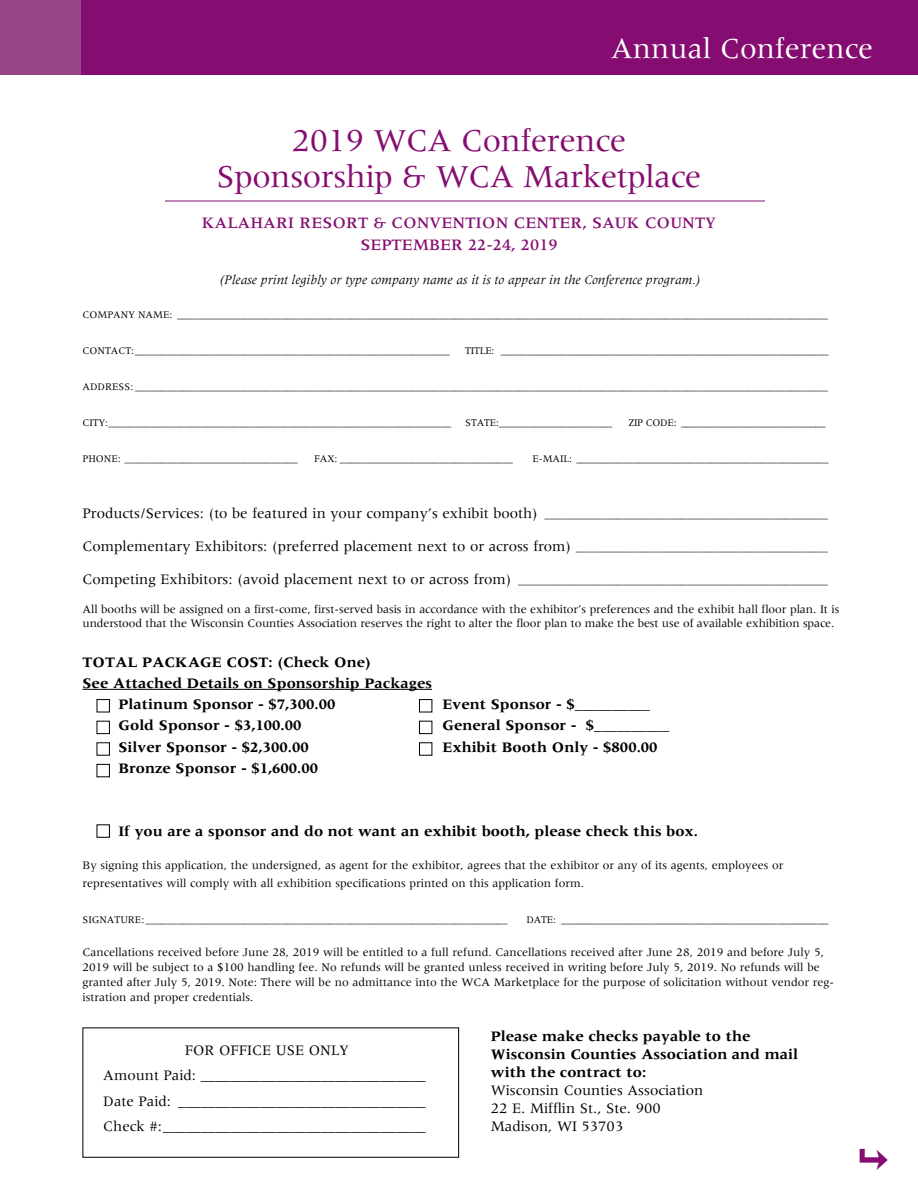
<style>
.page{position:relative;width:918px;height:1188px;background:#fff}
.page>*{position:absolute;margin:0;border:0;box-sizing:border-box;transform-origin:0 0}
.t1{font:33.75px "Pointers";color:#850c70}
.t2{font:33px/36px "Meridien";letter-spacing:-.01em;color:#850c70;text-align:center}
.t3{font:30px "Meridien";color:#fff}
.t4{font:500 16.5px/22.5px "Meridien";color:#850c70;text-align:center}
.t5{font:15px/25.5px "Meridien";color:#000;text-align:center}
.t6{font:700 15px/18px "Meridien";color:#000}
.t7{font:italic 13.5px "Meridien";color:#000}
.t8{font:12px/15px "Meridien";color:#000}
.t9{font:10.5px "Meridien";color:#000}
.s1{font-size:10.5px}
.s2{font-size:15px}
</style>
<div class="page">
<div style="left:0;top:0;width:918px;height:74px;background:#850c70"></div>
<div style="left:0;top:0;width:81px;height:74px;background:#964585"></div>
<hr style="left:82px;top:689px;width:350px;height:1px;background:#000">
<div style="left:97px;top:699px;width:13px;height:13px;border:1px solid #000"></div>
<div style="left:97px;top:721px;width:13px;height:13px;border:1px solid #000"></div>
<div style="left:419px;top:699px;width:13px;height:13px;border:1px solid #000"></div>
<div style="left:419px;top:721px;width:13px;height:13px;border:1px solid #000"></div>
<div style="left:419px;top:742px;width:13px;height:14px;border:1px solid #000"></div>
<div style="left:97px;top:764px;width:13px;height:13px;border:1px solid #000"></div>
<div style="left:97px;top:824px;width:13px;height:14px;border:1px solid #000"></div>
<hr style="left:165px;top:201px;width:600px;height:1px;background:#850c70">
<h3 class="t3" style="left:611px;top:32px;width:263px">Annual Conference</h3>
<h2 class="t2" style="left:217px;top:122px;width:486px">2019 WCA Conference<br>Sponsorship &amp; WCA Marketplace</h2>
<h3 class="t4" style="left:202px;top:211px;width:516px">KALAHARI RESORT &amp; CONVENTION CENTER, SAUK COUNTY<br>SEPTEMBER 22-24, 2019</h3>
<p class="t7" style="left:220px;top:272px;width:482px">(Please print legibly or type company name as it is to appear in the Conference program.)</p>
<p class="t9" style="left:82px;top:309px;width:747px">COMPANY NAME: ____________________________________________________________________________________________________________________________</p>
<p class="t9" style="left:82px;top:345px;width:369px">CONTACT:____________________________________________________________</p>
<p class="t9" style="left:465px;top:345px;width:365px">TITLE: _________________________________________________________________</p>
<p class="t9" style="left:82px;top:381px;width:747px">ADDRESS: ____________________________________________________________________________________________________________________________________</p>
<p class="t9" style="left:82px;top:417px;width:371px">CITY:__________________________________________________________________</p>
<p class="t9" style="left:465px;top:417px;width:149px">STATE:______________________</p>
<p class="t9" style="left:628px;top:417px;width:199px">ZIP CODE: _____________________________</p>
<p class="t9" style="left:82px;top:453px;width:217px">PHONE: _________________________________</p>
<p class="t9" style="left:314px;top:453px;width:200px">FAX: _________________________________</p>
<p class="t9" style="left:532px;top:453px;width:298px">E-MAIL: _________________________________________________</p>
<h3 class="t5" style="left:83px;top:500px;width:747px">Products/Services: (to be featured in your company’s exhibit booth) <span class="s1">______________________________________________________</span></h3>
<h3 class="t5" style="left:82px;top:533px;width:747px">Complementary Exhibitors: (preferred placement next to or across from) <span class="s1">________________________________________________</span></h3>
<p class="t9" style="left:82px;top:575px;width:747px"><span class="s2">Competing Exhibitors: (avoid placement next to or across from)</span> ___________________________________________________________</p>
<p class="t8" style="left:82px;top:602px;width:758px;line-height:14.4px">All booths will be assigned on a first-come, first-served basis in accordance with the exhibitor’s preferences and the exhibit hall floor plan. It is understood that the Wisconsin Counties Association reserves the right to alter the floor plan to make the best use of available exhibition space.</p>
<h3 class="t6" style="left:82px;top:653px;width:290px">TOTAL PACKAGE COST: (Check One)</h3>
<h3 class="t6" style="left:82px;top:674px;width:351px">See Attached Details on Sponsorship Packages</h3>
<h3 class="t6" style="left:118px;top:695px;width:218px">Platinum Sponsor - $7,300.00</h3>
<h3 class="t6" style="left:442px;top:695px;width:209px">Event Sponsor - $__________</h3>
<h3 class="t6" style="left:118px;top:716px;width:184px">Gold Sponsor - $3,100.00</h3>
<h3 class="t6" style="left:442px;top:716px;width:228px">General Sponsor - $__________</h3>
<h3 class="t6" style="left:118px;top:738px;width:192px">Silver Sponsor - $2,300.00</h3>
<h3 class="t6" style="left:442px;top:738px;width:217px">Exhibit Booth Only - $800.00</h3>
<h3 class="t6" style="left:118px;top:759px;width:201px">Bronze Sponsor - $1,600.00</h3>
<h3 class="t6" style="left:118px;top:822px;width:581px">If you are a sponsor and do not want an exhibit booth, please check this box.</h3>
<p class="t8" style="left:83px;top:856px;width:702px;line-height:18px">By signing this application, the undersigned, as agent for the exhibitor, agrees that the exhibitor or any of its agents, employees or representatives will comply with all exhibition specifications printed on this application form.</p>
<p class="t9" style="left:83px;top:914px;width:427px">SIGNATURE:_____________________________________________________________________</p>
<p class="t9" style="left:527px;top:914px;width:304px">DATE: _____________________________________________________</p>
<p class="t8" style="left:83px;top:944px;width:753px">Cancellations received before June 28, 2019 will be entitled to a full refund. Cancellations received after June 28, 2019 and before July 5, 2019 will be subject to a $100 handling fee. No refunds will be granted unless received in writing before July 5, 2019. No refunds will be granted after July 5, 2019. Note: There will be no admittance into the WCA Marketplace for the purpose of solicitation without vendor reg&shy;istration and proper credentials.</p>
<h3 class="t5" style="left:103px;top:1037px;width:324px">FOR OFFICE USE ONLY<br>Amount Paid: ______________________________ Date Paid: _________________________________ Check #:___________________________________</h3>
<h3 class="t6" style="left:491px;top:1027px;width:309px">Please make checks payable to the<br>Wisconsin Counties Association and mail with the contract to:</h3>
<h3 class="t5" style="left:491px;top:1081px;width:214px;line-height:18px;text-align:left">Wisconsin Counties Association<br>22 E. Mifflin St., Ste. 900<br>Madison, WI 53703</h3>
<h1 class="t1" style="left:860px;top:1144px;width:34px">\</h1>
</div>
